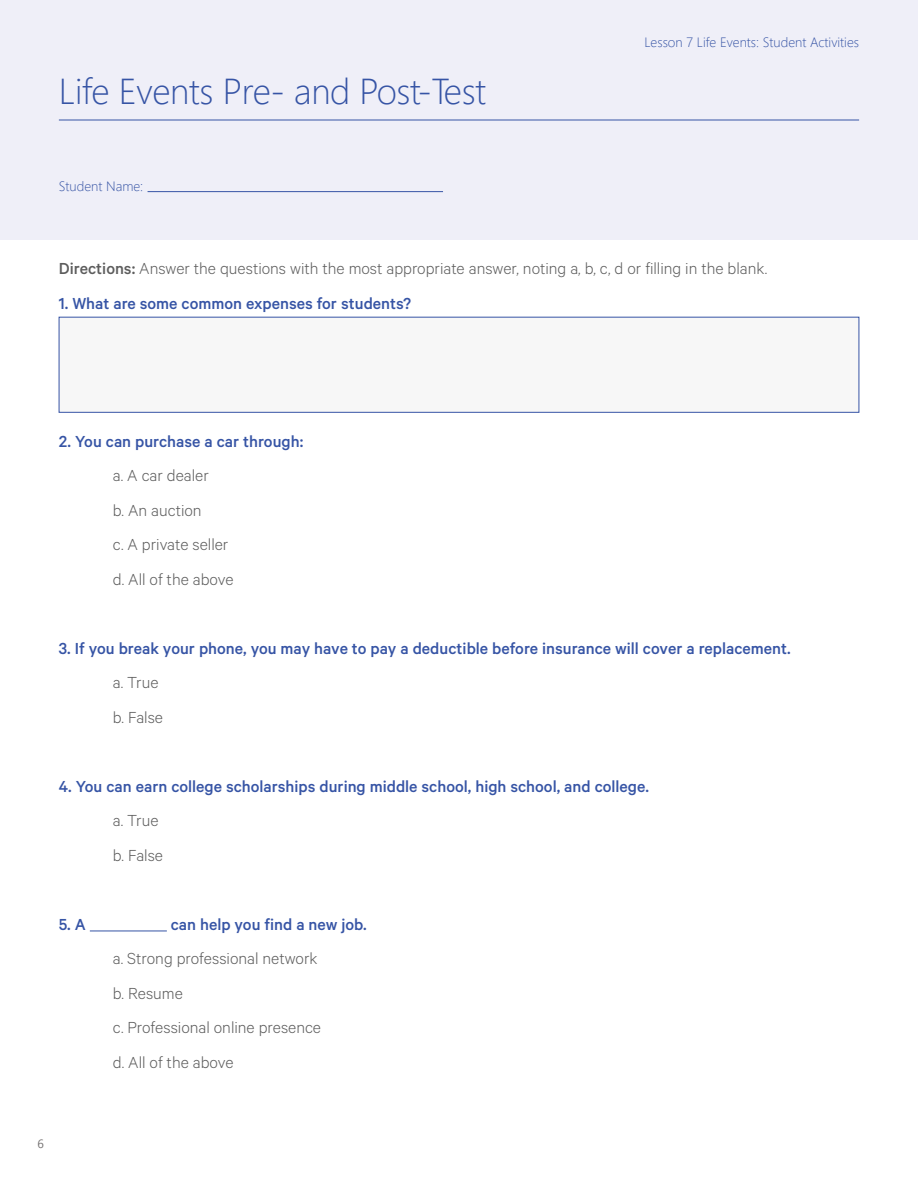
<style>
.page{position:relative;width:918px;height:1188px;background:#fff}
.page>*{position:absolute;margin:0;border:0;box-sizing:border-box;transform-origin:0 0}
.t1{font:300 36px "Segoe UI";letter-spacing:-.01em;color:#3654a5}
.t2{font:300 18px/34.5px "Calibre";color:#5d5d5d}
.t3{font:500 18px "Calibre";color:#3654a5}
.t4{font:300 13.5px "Segoe UI";color:#3654a5}
.t5{font:12px "Segoe UI";color:#757272}
.s1{font-weight:500}
</style>
<div class="page">
<hr style="left:90px;top:931px;width:77px;height:1px;background:#3654a5">
<div style="left:59px;top:317px;width:800px;height:95px;background:#f7f7f7"></div>
<div style="left:0;top:0;width:918px;height:240px;background:#efeff8"></div>
<hr style="left:59px;top:120px;width:800px;height:1px;background:#3654a5">
<hr style="left:148px;top:191px;width:295px;height:1px;background:#3654a5">
<h1 class="t1" style="left:59px;top:64px;width:429px">Life Events Pre- and Post-Test</h1>
<p class="t4" style="left:59px;top:176px;width:86px">Student Name:</p>
<p class="t4" style="left:644px;top:32px;width:216px">Lesson 7 Life Events: Student Activities</p>
<p class="t2" style="left:59px;top:251px;width:710px"><span class="s1">Directions:</span> Answer the questions with the most appropriate answer, noting a, b, c, d or filling in the blank.</p>
<p class="t3" style="left:59px;top:293px;width:354px">1. What are some common expenses for students?</p>
<p class="t3" style="left:59px;top:431px;width:246px">2. You can purchase a car through:</p>
<p class="t2" style="left:113px;top:458px;width:122px">a. A car dealer<br>b. An auction<br>c. A private seller d. All of the above</p>
<p class="t3" style="left:59px;top:638px;width:733px">3. If you break your phone, you may have to pay a deductible before insurance will cover a replacement.</p>
<p class="t2" style="left:113px;top:665px;width:52px">a. True b. False</p>
<p class="t3" style="left:59px;top:776px;width:592px">4. You can earn college scholarships during middle school, high school, and college.</p>
<p class="t2" style="left:113px;top:803px;width:52px">a. True b. False</p>
<p class="t3" style="left:59px;top:914px;width:28px">5. A</p>
<p class="t3" style="left:171px;top:914px;width:197px">can help you find a new job.</p>
<p class="t2" style="left:113px;top:941px;width:210px">a. Strong professional network b. Resume<br>c. Professional online presence d. All of the above</p>
<p class="t5" style="left:38px;top:1135px;width:8px">6</p>
</div>
